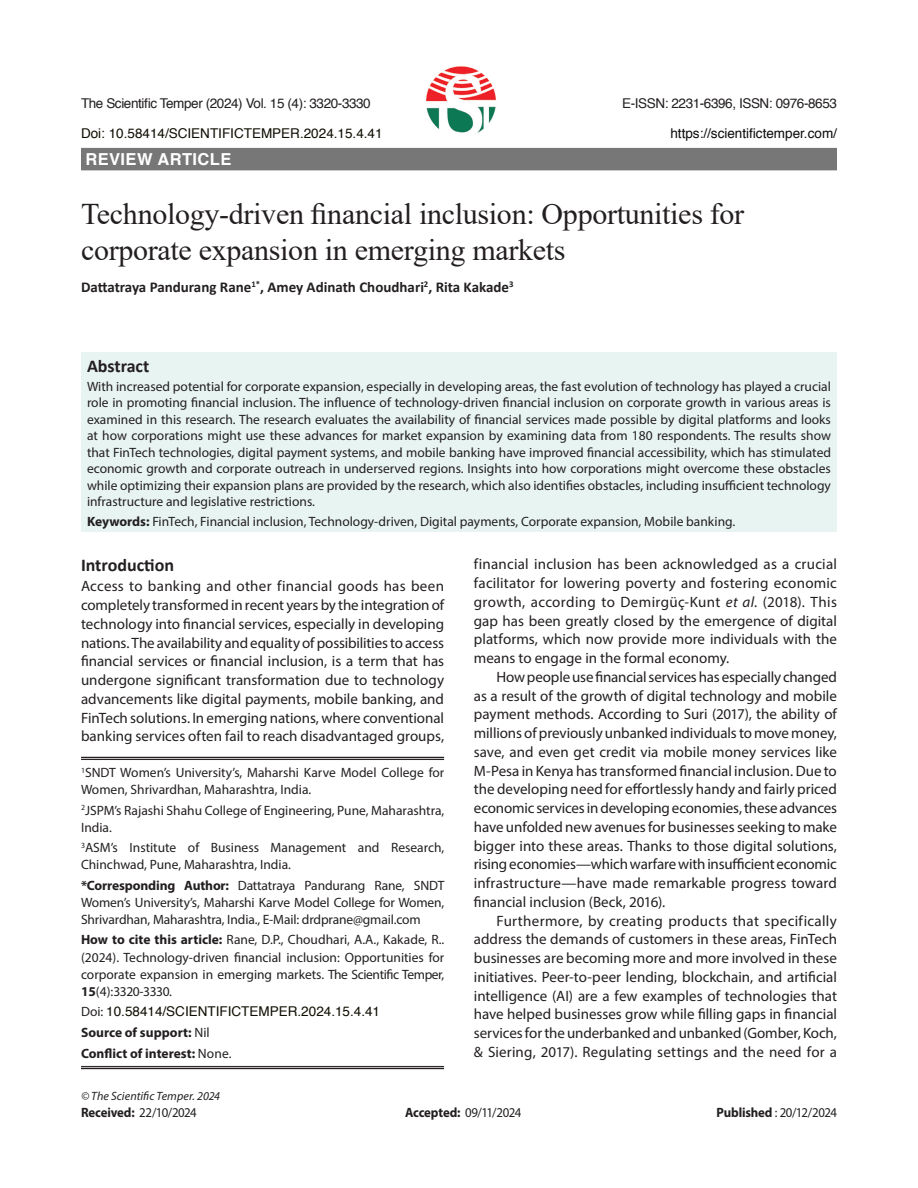
<style>
.page{position:relative;width:918px;height:1188px;background:#fff}
.page>*{position:absolute;margin:0;border:0;box-sizing:border-box;transform-origin:0 0}
.article_head{font:30px/36px "Times New Roman";letter-spacing:-.01em;color:#231f20}
.Sub-Head-1{font:700 18px "Calibri";color:#231f20}
.Subject{font:700 16.5px "Helvetica";letter-spacing:.025em;color:#fff}
.text{font:15px/18.8px "Myriad Pro";letter-spacing:.01em;color:#231f20;text-align:justify}
.Body_flush{font:15px/18.8px "Myriad Pro";color:#231f20;text-align:justify}
.author{font:700 15px "Calibri";color:#231f20}
.Abstract{font:13.5px/16.5px "Myriad Pro";color:#231f20;text-align:justify}
.affiliation{font:13.5px/17.2px "Myriad Pro";color:#231f20}
.Running_Head{font:13.5px "Helvetica";letter-spacing:-.03em;color:#231f20}
.ref{font:13.5px "Myriad Pro";letter-spacing:-.04em;color:#231f20;scale:.95 1}
.affiliation-2{font:700 13.5px "Myriad Pro";color:#231f20}
.affiliation-3{font:13.5px "Helvetica";color:#100e02}
.Running_Head-2{font:13.5px "Helvetica";color:#100e02}
.Running_Head-3{font:13.5px "Helvetica";color:#0a0b0a}
.Bottom_1st_page{font:italic 12px "Myriad Pro";letter-spacing:.005em;color:#231f20}
.s1{font-weight:700}
.s2{font-family:"Myriad Pro";color:#231f20}
.s3{font-weight:400}
.s4{font-style:italic}
</style>
<div class="page">
<div style="left:81px;top:353px;width:756px;height:179px;background:#e8f4f2"></div>
<div style="left:81px;top:148px;width:756px;height:22px;background:#777"></div>
<hr style="left:81px;top:757px;width:363px;height:1px;background:#231f20">
<hr style="left:81px;top:759px;width:363px;height:1px;background:#231f20">
<hr style="left:81px;top:1066px;width:363px;height:1px;background:#231f20">
<hr style="left:81px;top:1068px;width:363px;height:1px;background:#231f20">
<img style="left:426px;top:66px;width:70px;height:68px">
<p class="Running_Head" style="left:81px;top:92px;width:291px">The Scientific Temper (2024) Vol. 15 (4): 3320-3330</p>
<p class="Running_Head" style="left:622px;top:92px;width:216px">E-ISSN: 2231-6396, ISSN: 0976-8653</p>
<p class="Running_Head-2" style="left:81px;top:122px;width:303px">Doi: 10.58414/SCIENTIFICTEMPER.2024.15.4.41</p>
<p class="Running_Head-3" style="left:670px;top:122px;width:168px">https://scientifictemper.com/</p>
<p class="Subject" style="left:86px;top:146px;width:147px">REVIEW ARTICLE</p>
<p class="article_head" style="left:81px;top:195px;width:665px">Technology-driven financial inclusion: Opportunities for corporate expansion in emerging markets</p>
<p class="author" style="left:81px;top:276px;width:434px">Dattatraya Pandurang Rane<sup>1*</sup>, Amey Adinath Choudhari<sup>2</sup>, Rita Kakade<sup>3</sup></p>
<p class="Sub-Head-1" style="left:87px;top:353px;width:64px">Abstract</p>
<p class="Abstract" style="left:87px;top:378px;width:746px">With increased potential for corporate expansion, especially in developing areas, the fast evolution of technology has played a crucial role in promoting financial inclusion. The influence of technology-driven financial inclusion on corporate growth in various areas is examined in this research. The research evaluates the availability of financial services made possible by digital platforms and looks at how corporations might use these advances for market expansion by examining data from 180 respondents. The results show that FinTech technologies, digital payment systems, and mobile banking have improved financial accessibility, which has stimulated economic growth and corporate outreach in underserved regions. Insights into how corporations might overcome these obstacles while optimizing their expansion plans are provided by the research, which also identifies obstacles, including insufficient technology infrastructure and legislative restrictions.</p>
<p class="Abstract" style="left:87px;top:513px;width:650px"><span class="s1">Keywords:</span> FinTech, Financial inclusion, Technology-driven, Digital payments, Corporate expansion, Mobile banking.</p>
<p class="Sub-Head-1" style="left:81px;top:552px;width:95px">Introduction</p>
<p class="Body_flush" style="left:81px;top:577px;width:365px">Access to banking and other financial goods has been completely transformed in recent years by the integration of technology into financial services, especially in developing nations. The availability and equality of possibilities to access financial services or financial inclusion, is a term that has undergone significant transformation due to technology advancements like digital payments, mobile banking, and FinTech solutions. In emerging nations, where conventional banking services often fail to reach disadvantaged groups,</p>
<p class="affiliation" style="left:81px;top:764px;width:365px"><sup>1</sup>SNDT Women’s University’s, Maharshi Karve Model College for<br>Women, Shrivardhan, Maharashtra, India.</p>
<p class="affiliation" style="left:81px;top:801px;width:365px"><sup>2</sup>JSPM’s Rajashi Shahu College of Engineering, Pune, Maharashtra,<br>India.</p>
<p class="affiliation" style="left:81px;top:839px;width:365px"><sup>3</sup>ASM’s Institute of Business Management and Research,<br>Chinchwad, Pune, Maharashtra, India.</p>
<p class="affiliation" style="left:81px;top:876px;width:365px;text-align:justify"><span class="s1">*Corresponding Author:</span> Dattatraya Pandurang Rane, SNDT Women’s University’s, Maharshi Karve Model College for Women, Shrivardhan, Maharashtra, India., E-Mail: drdprane@gmail.com</p>
<p class="affiliation" style="left:81px;top:931px;width:365px;text-align:justify"><span class="s1">How to cite this article:</span> Rane, D.P., Choudhari, A.A., Kakade, R.. (2024). Technology-driven financial inclusion: Opportunities for corporate expansion in emerging markets. The Scientific Temper, <span class="s1">15</span>(4):3320-3330.</p>
<p class="affiliation-3" style="left:81px;top:1001px;width:301px"><span class="s2">Doi:</span> 10.58414/SCIENTIFICTEMPER.2024.15.4.41</p>
<p class="affiliation-2" style="left:81px;top:1023px;width:130px">Source of support: <span class="s3">Nil</span></p>
<p class="affiliation-2" style="left:81px;top:1045px;width:152px">Conflict of interest: <span class="s3">None.</span></p>
<p class="Body_flush" style="left:474px;top:555px;width:365px">financial inclusion has been acknowledged as a crucial facilitator for lowering poverty and fostering economic growth, according to Demirgüç-Kunt <span class="s4">et al</span>. (2018). This gap has been greatly closed by the emergence of digital platforms, which now provide more individuals with the means to engage in the formal economy.</p>
<p class="text" style="left:474px;top:667px;width:365px;text-indent:22px">How people use financial services has especially changed as a result of the growth of digital technology and mobile payment methods. According to Suri (2017), the ability of millions of previously unbanked individuals to move money, save, and even get credit via mobile money services like M-Pesa in Kenya has transformed financial inclusion. Due to the developing need for effortlessly handy and fairly priced economic services in developing economies, these advances have unfolded new avenues for businesses seeking to make bigger into these areas. Thanks to those digital solutions, rising economies—which warfare with insufficient economic infrastructure—have made remarkable progress toward financial inclusion (Beck, 2016).</p>
<p class="text" style="left:474px;top:911px;width:365px;text-indent:22px">Furthermore, by creating products that specifically address the demands of customers in these areas, FinTech businesses are becoming more and more involved in these initiatives. Peer-to-peer lending, blockchain, and artificial intelligence (AI) are a few examples of technologies that have helped businesses grow while filling gaps in financial services for the underbanked and unbanked (Gomber, Koch, &amp; Siering, 2017). Regulating settings and the need for a</p>
<p class="Bottom_1st_page" style="left:81px;top:1089px;width:141px">© The Scientific Temper. 2024</p>
<p class="ref" style="left:81px;top:1104px;width:123px"><span class="s1">Received:</span> 22/10/2024</p>
<p class="ref" style="left:405px;top:1104px;width:124px"><span class="s1">Accepted:</span> 09/11/2024</p>
<p class="ref" style="left:717px;top:1104px;width:128px"><span class="s1">Published</span> : 20/12/2024</p>
</div>
